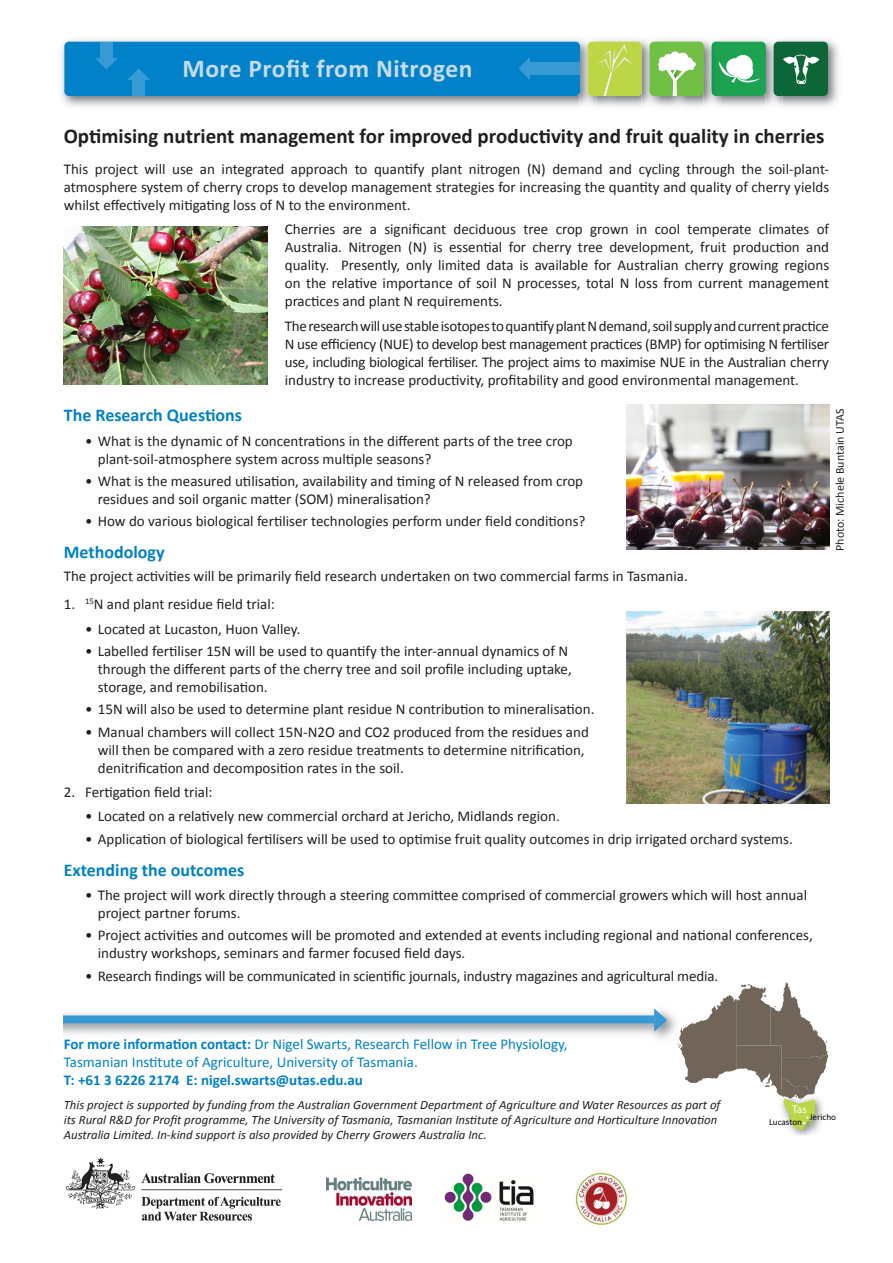
<style>
.page{position:relative;width:893px;height:1263px;background:#fff}
.page>*{position:absolute;margin:0;border:0;box-sizing:border-box;transform-origin:0 0}
.t1{font:700 25.5px "Calibri";letter-spacing:.02em;color:#c6dbf1}
.t2{font:700 21px "Calibri";color:#231f20}
.subhead{font:700 18px "Calibri";color:#0081c8}
.bullet{font:15px/18px "Calibri";color:#231f20}
.body_text{font:15px/18px "Calibri";color:#231f20;text-align:justify}
.contacts{font:15px/18px "Calibri";color:#0081c8}
.Numbered_bullet{font:15px "Calibri";color:#231f20}
.supported_by{font:italic 12.75px/15.3px "Calibri";color:#231f20}
.supported_by-2{font:12px "Calibri";color:#231f20}
.t3{font:11.25px "Myriad Pro";color:#fff}
.t4{font:9.15px "Calibri";color:#050504}
.s1{font-weight:700}
</style>
<div class="page">
<svg style="left:64px;top:1008px;width:603px;height:24px"></svg>
<img style="left:61px;top:39px;width:518px;height:68px">
<div style="left:64px;top:42px;width:516px;height:54px;background:#0081c8;border-radius:5px"></div>
<img style="left:720px;top:39px;width:45px;height:68px">
<div style="left:712px;top:42px;width:54px;height:54px;background:#1da252;border-radius:5px"></div>
<img style="left:596px;top:39px;width:45px;height:68px">
<img style="left:579px;top:40px;width:17px;height:66px">
<img style="left:579px;top:44px;width:1px;height:50px">
<svg style="left:587px;top:42px;width:54px;height:54px;background:#bfd751"></svg>
<img style="left:658px;top:39px;width:45px;height:68px">
<img style="left:703px;top:40px;width:17px;height:66px">
<img style="left:712px;top:42px;width:8px;height:54px">
<svg style="left:719px;top:55px;width:42px;height:28px"></svg>
<img style="left:641px;top:40px;width:17px;height:66px">
<img style="left:641px;top:44px;width:1px;height:49px">
<svg style="left:650px;top:42px;width:54px;height:54px"></svg>
<img style="left:782px;top:39px;width:57px;height:68px">
<img style="left:765px;top:40px;width:17px;height:66px">
<img style="left:765px;top:44px;width:1px;height:50px">
<div style="left:774px;top:42px;width:54px;height:54px;background:#0c6638;border-radius:5px"></div>
<svg style="left:783px;top:55px;width:36px;height:29px"></svg>
<div style="left:132px;top:78px;width:13px;height:18px;background:#379ad5"></div>
<svg style="left:127px;top:68px;width:23px;height:12px"></svg>
<div style="left:528px;top:62px;width:52px;height:13px;background:#379ad5"></div>
<svg style="left:518px;top:57px;width:12px;height:23px"></svg>
<div style="left:100px;top:42px;width:13px;height:17px;background:#379ad5"></div>
<svg style="left:95px;top:58px;width:23px;height:12px"></svg>
<img style="left:64px;top:226px;width:204px;height:159px">
<img style="left:627px;top:405px;width:202px;height:145px">
<img style="left:626px;top:611px;width:203px;height:193px">
<img style="left:65px;top:1157px;width:218px;height:64px">
<img style="left:326px;top:1178px;width:85px;height:42px">
<img style="left:445px;top:1173px;width:89px;height:48px">
<img style="left:575px;top:1173px;width:52px;height:52px">
<svg style="left:677px;top:982px;width:151px;height:148px"></svg>
<p class="t1" style="left:183px;top:52px;width:291px">More Profit from Nitrogen</p>
<p class="t2" style="left:64px;top:123px;width:762px">Optimising nutrient management for improved productivity and fruit quality in cherries</p>
<p class="body_text" style="left:64px;top:159px;width:767px">This project will use an integrated approach to quantify plant nitrogen (N) demand and cycling through the soil-plant&shy;atmosphere system of cherry crops to develop management strategies for increasing the quantity and quality of cherry yields whilst effectively mitigating loss of N to the environment.</p>
<p class="body_text" style="left:285px;top:220px;width:546px">Cherries are a significant deciduous tree crop grown in cool temperate climates of Australia. Nitrogen (N) is essential for cherry tree development, fruit production and quality. Presently, only limited data is available for Australian cherry growing regions on the relative importance of soil N processes, total N loss from current management practices and plant N requirements.</p>
<p class="body_text" style="left:285px;top:316px;width:546px">The research will use stable isotopes to quantify plant N demand, soil supply and current practice N use efficiency (NUE) to develop best management practices (BMP) for optimising N fertiliser use, including biological fertiliser. The project aims to maximise NUE in the Australian cherry industry to increase productivity, profitability and good environmental management.</p>
<p class="subhead" style="left:64px;top:404px;width:180px">The Research Questions</p>
<p class="bullet" style="left:98px;top:431px;width:476px;text-indent:-13px">• What is the dynamic of N concentrations in the different parts of the tree crop plant-soil-atmosphere system across multiple seasons?</p>
<p class="bullet" style="left:98px;top:471px;width:487px;text-indent:-13px">• What is the measured utilisation, availability and timing of N released from crop residues and soil organic matter (SOM) mineralisation?</p>
<p class="bullet" style="left:85px;top:512px;width:502px">• How do various biological fertiliser technologies perform under field conditions?</p>
<p class="subhead" style="left:64px;top:541px;width:102px">Methodology</p>
<p class="body_text" style="left:64px;top:566px;width:625px">The project activities will be primarily field research undertaken on two commercial farms in Tasmania.</p>
<p class="Numbered_bullet" style="left:64px;top:595px;width:213px">1. <sup>15</sup>N and plant residue field trial:</p>
<p class="bullet" style="left:85px;top:619px;width:217px">• Located at Lucaston, Huon Valley.</p>
<p class="bullet" style="left:98px;top:641px;width:475px;text-indent:-13px">• Labelled fertiliser 15N will be used to quantify the inter-annual dynamics of N through the different parts of the cherry tree and soil profile including uptake, storage, and remobilisation.</p>
<p class="bullet" style="left:85px;top:699px;width:511px">• 15N will also be used to determine plant residue N contribution to mineralisation.</p>
<p class="bullet" style="left:98px;top:722px;width:493px;text-indent:-13px">• Manual chambers will collect 15N-N2O and CO2 produced from the residues and will then be compared with a zero residue treatments to determine nitrification, denitrification and decomposition rates in the soil.</p>
<p class="Numbered_bullet" style="left:64px;top:783px;width:150px">2. Fertigation field trial:</p>
<p class="bullet" style="left:85px;top:807px;width:476px">• Located on a relatively new commercial orchard at Jericho, Midlands region.</p>
<p class="bullet" style="left:85px;top:829px;width:709px">• Application of biological fertilisers will be used to optimise fruit quality outcomes in drip irrigated orchard systems.</p>
<p class="subhead" style="left:64px;top:859px;width:182px">Extending the outcomes</p>
<p class="bullet" style="left:98px;top:885px;width:711px;text-indent:-13px">• The project will work directly through a steering committee comprised of commercial growers which will host annual project partner forums.</p>
<p class="bullet" style="left:98px;top:926px;width:717px;text-indent:-13px">• Project activities and outcomes will be promoted and extended at events including regional and national conferences, industry workshops, seminars and farmer focused field days.</p>
<p class="bullet" style="left:85px;top:966px;width:635px">• Research findings will be communicated in scientific journals, industry magazines and agricultural media.</p>
<p class="supported_by-2" style="left:832px;top:551px;width:144px;rotate:-90deg">Photo: Michele Buntain UTAS</p>
<p class="contacts" style="left:64px;top:1034px;width:505px"><span class="s1">For more information contact:</span> Dr Nigel Swarts, Research Fellow in Tree Physiology,<br>Tasmanian Institute of Agriculture, University of Tasmania.<br><span class="s1">T: +61 3 6226 2174 E: nigel.swarts@utas.edu.au</span></p>
<p class="supported_by" style="left:64px;top:1096px;width:658px">This project is supported by funding from the Australian Government Department of Agriculture and Water Resources as part of its Rural R&amp;D for Profit programme, The University of Tasmania, Tasmanian Institute of Agriculture and Horticulture Innovation<br>Australia Limited. In-kind support is also provided by Cherry Growers Australia Inc.</p>
<p class="t3" style="left:792px;top:1102px;width:16px">Tas</p>
<p class="t4" style="left:810px;top:1111px;width:28px">Jericho</p>
<p class="t4" style="left:769px;top:1116px;width:34px">Lucaston</p>
</div>
